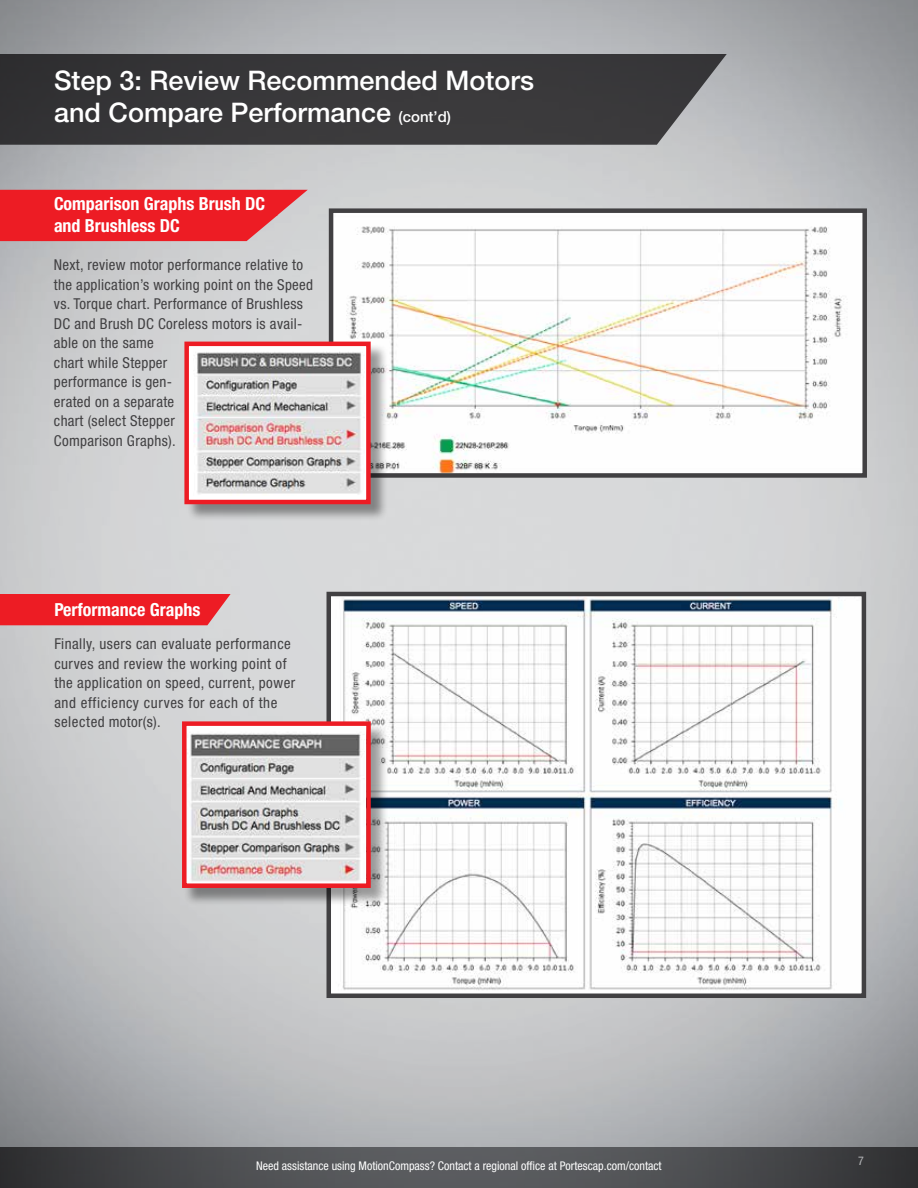
<style>
.page{position:relative;width:918px;height:1188px;background:#fff}
.page>*{position:absolute;margin:0;border:0;box-sizing:border-box;transform-origin:0 0}
.t1{font:500 27px/32.4px "Helvetica Neue LT Std";color:#fff}
.t2{font:700 condensed 18px/21.6px "Helvetica Neue LT Std";color:#fff}
.t3{font:condensed 15px/19.5px "Helvetica Neue LT Std";letter-spacing:.02em;color:#414042}
.t4{font:condensed 12px "Helvetica Neue LT Std";color:#fff}
.s1{font-size:15px}
</style>
<div class="page">
<img style="left:0;top:0;width:918px;height:1188px">
<img style="left:334px;top:213px;width:528px;height:260px">
<div style="left:329px;top:208px;width:538px;height:270px;border:4px solid #414042"></div>
<img style="left:332px;top:597px;width:529px;height:396px">
<div style="left:327px;top:592px;width:539px;height:406px;border:4px solid #414042"></div>
<div style="left:0;top:594px;width:231px;height:31px;background:#ed1c24"></div>
<svg style="left:0;top:190px;width:308px;height:51px;background:#ea2e35"></svg>
<div style="left:186px;top:343px;width:202px;height:179px;background:#000;opacity:.4"></div>
<div style="left:187px;top:344px;width:181px;height:158px;background:#fff"></div>
<img style="left:193px;top:352px;width:171px;height:142px">
<div style="left:184px;top:342px;width:187px;height:162px;border:4px solid #ed1c24"></div>
<div style="left:183px;top:723px;width:206px;height:183px;background:#000;opacity:.4"></div>
<img style="left:187px;top:726px;width:179px;height:157px">
<div style="left:182px;top:721px;width:189px;height:167px;border:4px solid #ed1c24"></div>
<h1 class="t1" style="left:54px;top:64px;width:482px">Step 3: Review Recommended Motors and Compare Performance <span class="s1">(cont’d)</span></h1>
<p class="t2" style="left:54px;top:193px;width:213px">Comparison Graphs Brush DC and Brushless DC</p>
<p class="t3" style="left:54px;top:255px;width:261px">Next, review motor performance relative to the application’s working point on the Speed vs. Torque chart. Performance of Brushless<br>DC and Brush DC Coreless motors is avail&shy;able on the same<br>chart while Stepper<br>performance is gen-<br>erated on a separate<br>chart (select Stepper<br>Comparison Graphs).</p>
<p class="t2" style="left:54px;top:598px;width:148px">Performance Graphs</p>
<p class="t3" style="left:54px;top:634px;width:242px">Finally, users can evaluate performance curves and review the working point of the application on speed, current, power and efficiency curves for each of the selected motor(s).</p>
<p class="t4" style="left:256px;top:1159px;width:407px">Need assistance using MotionCompass? Contact a regional office at Portescap.com/contact</p>
<p class="t4" style="left:858px;top:1154px;width:7px">7</p>
</div>
